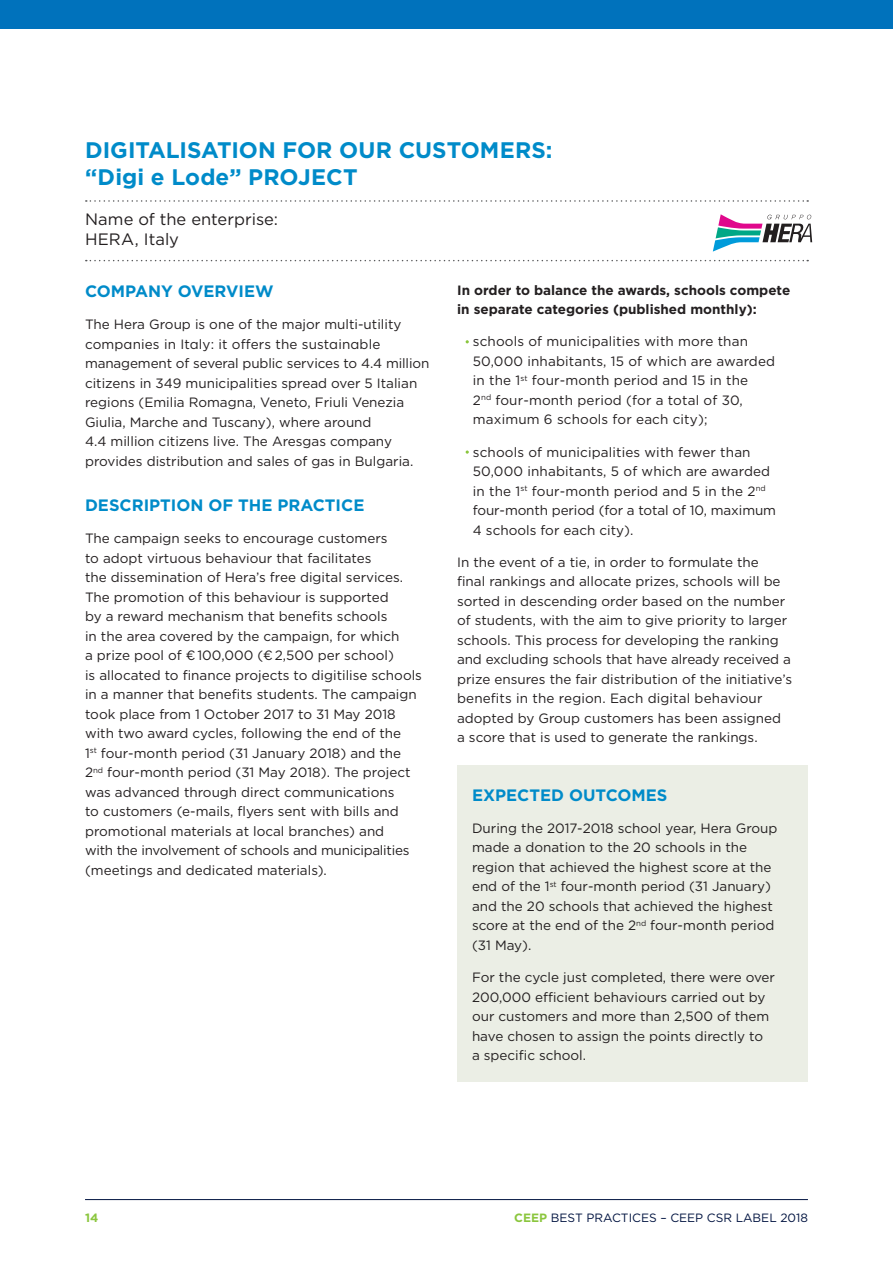
<style>
.page{position:relative;width:893px;height:1263px;background:#fff}
.page>*{position:absolute;margin:0;border:0;box-sizing:border-box;transform-origin:0 0}
.t1{font:700 22.5px/27px "Gotham";color:#008bc9}
._05_Subtitle_BLUE{font:700 16.5px "Gotham";color:#008bc9}
.t2{font:16.5px "Gotham";color:#231f20}
._06_Text{font:13.5px/19.5px "Gotham";color:#231f20}
._06_Text-2{font:700 13.5px/19.5px "Gotham";color:#231f20}
.t3{font:12px "Gotham";color:#001340}
.t4{font:700 12px "Gotham";color:#8bc63e}
.s1{font-weight:700;color:#8bc63e}
</style>
<div class="page">
<div style="left:0;top:0;width:893px;height:29px;background:#0072bc"></div>
<div style="left:457px;top:765px;width:351px;height:317px;background:#ebeee5"></div>
<hr style="left:85px;top:1199px;width:723px;height:1px;background:#001340">
<svg style="left:86px;top:200px;width:722px;height:2px"></svg>
<svg style="left:86px;top:260px;width:722px;height:1px"></svg>
<svg style="left:713px;top:214px;width:99px;height:38px"></svg>
<p class="t1" style="left:85px;top:137px;width:469px">DIGITALISATION FOR OUR CUSTOMERS: “Digi e Lode” PROJECT</p>
<p class="t2" style="left:85px;top:208px;width:194px">Name of the enterprise:</p>
<p class="t2" style="left:85px;top:229px;width:95px">HERA, Italy</p>
<p class="_05_Subtitle_BLUE" style="left:85px;top:280px;width:190px">COMPANY OVERVIEW</p>
<p class="_06_Text" style="left:85px;top:314px;width:346px">The Hera Group is one of the major multi-utility companies in Italy: it offers the sustainable management of several public services to 4.4 million citizens in 349 municipalities spread over 5 Italian regions (Emilia Romagna, Veneto, Friuli Venezia Giulia, Marche and Tuscany), where around<br>4.4 million citizens live. The Aresgas company provides distribution and sales of gas in Bulgaria.</p>
<p class="_05_Subtitle_BLUE" style="left:85px;top:494px;width:281px">DESCRIPTION OF THE PRACTICE</p>
<p class="_06_Text" style="left:85px;top:529px;width:338px">The campaign seeks to encourage customers<br>to adopt virtuous behaviour that facilitates<br>the dissemination of Hera’s free digital services.<br>The promotion of this behaviour is supported<br>by a reward mechanism that benefits schools<br>in the area covered by the campaign, for which<br>a prize pool of € 100,000 (€ 2,500 per school)<br>is allocated to finance projects to digitilise schools in a manner that benefits students. The campaign took place from 1 October 2017 to 31 May 2018 with two award cycles, following the end of the<br>1<sup>st</sup> four-month period (31 January 2018) and the 2<sup>nd</sup> four-month period (31 May 2018). The project was advanced through direct communications<br>to customers (e-mails, flyers sent with bills and promotional materials at local branches) and<br>with the involvement of schools and municipalities (meetings and dedicated materials).</p>
<p class="_06_Text-2" style="left:457px;top:280px;width:335px">In order to balance the awards, schools compete in separate categories (published monthly):</p>
<p class="_06_Text" style="left:473px;top:332px;width:304px">schools of municipalities with more than 50,000 inhabitants, 15 of which are awarded in the 1<sup>st</sup> four-month period and 15 in the<br>2<sup>nd</sup> four-month period (for a total of 30, maximum 6 schools for each city);</p>
<p class="_06_Text" style="left:473px;top:442px;width:305px">schools of municipalities with fewer than 50,000 inhabitants, 5 of which are awarded in the 1<sup>st</sup> four-month period and 5 in the 2<sup>nd </sup>four-month period (for a total of 10, maximum 4 schools for each city).</p>
<p class="_06_Text" style="left:457px;top:552px;width:336px">In the event of a tie, in order to formulate the<br>final rankings and allocate prizes, schools will be sorted in descending order based on the number of students, with the aim to give priority to larger schools. This process for developing the ranking and excluding schools that have already received a prize ensures the fair distribution of the initiative’s benefits in the region. Each digital behaviour adopted by Group customers has been assigned a score that is used to generate the rankings.</p>
<p class="_05_Subtitle_BLUE" style="left:472px;top:784px;width:197px">EXPECTED OUTCOMES</p>
<p class="_06_Text" style="left:472px;top:818px;width:307px">During the 2017-2018 school year, Hera Group made a donation to the 20 schools in the region that achieved the highest score at the end of the 1<sup>st</sup> four-month period (31 January) and the 20 schools that achieved the highest score at the end of the 2<sup>nd</sup> four-month period (31 May).</p>
<p class="_06_Text" style="left:472px;top:967px;width:305px">For the cycle just completed, there were over 200,000 efficient behaviours carried out by our customers and more than 2,500 of them have chosen to assign the points directly to<br>a specific school.</p>
<p class="t4" style="left:85px;top:1209px;width:15px">14</p>
<p class="t3" style="left:514px;top:1209px;width:295px"><span class="s1">CEEP</span> BEST PRACTICES – CEEP CSR LABEL 2018</p>
</div>
